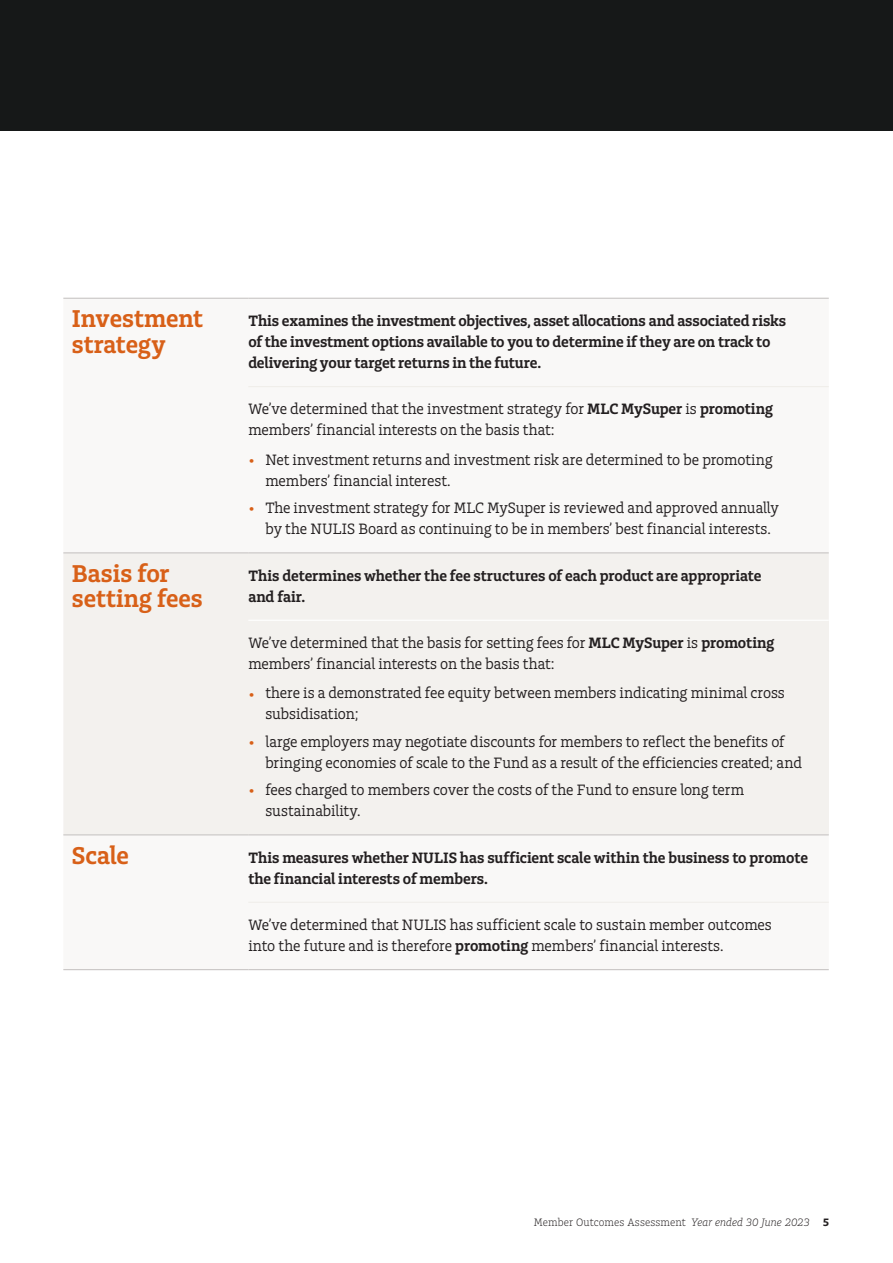
<style>
.page{position:relative;width:893px;height:1263px;background:#fff}
.page>*{position:absolute;margin:0;border:0;box-sizing:border-box;transform-origin:0 0}
.t1{font:25.5px/25.5px "Charlie Std Sm Bld";color:#d86018}
.t2{font:15.75px/21px "Charlie Std";letter-spacing:-.005em;color:#231f20}
.t3{font:15.75px/21px "Charlie Std Sm Bld";letter-spacing:-.005em;color:#231f20}
.t4{font:300 11.25px "Charlie Std";letter-spacing:.01em;color:#231f20}
.s1{font-family:"Charlie Std Sm Bld"}
.s2{font-size:18px;color:#d86018}
.s3{font-style:italic}
.s4{font-family:"Charlie Std Bld";font-weight:400}
</style>
<div class="page">
<div style="left:0;top:0;width:893px;height:131px;background:#161818"></div>
<div style="left:63px;top:553px;width:766px;height:281px;background:#f3f1ee"></div>
<div style="left:248px;top:620px;width:581px;height:215px;background:#f3f1ee"></div>
<hr style="left:63px;top:552px;width:185px;height:1px;background:#c8c5c4">
<hr style="left:248px;top:552px;width:581px;height:1px;background:#c8c5c4">
<hr style="left:63px;top:834px;width:185px;height:1px;background:#c8c5c4">
<hr style="left:248px;top:620px;width:581px;height:1px;background:#fff">
<hr style="left:248px;top:834px;width:581px;height:1px;background:#c8c5c4">
<hr style="left:248px;top:902px;width:581px;height:1px;background:#f0eeea">
<hr style="left:63px;top:298px;width:185px;height:1px;background:#c8c5c4">
<hr style="left:248px;top:298px;width:581px;height:1px;background:#c8c5c4">
<hr style="left:63px;top:969px;width:185px;height:1px;background:#c8c5c4">
<hr style="left:248px;top:386px;width:581px;height:1px;background:#f0eeea">
<hr style="left:248px;top:969px;width:581px;height:1px;background:#c8c5c4">
<h1 class="t1" style="left:72px;top:305px;width:132px">Investment strategy</h1>
<p class="t3" style="left:248px;top:310px;width:539px">This examines the investment objectives, asset allocations and associated risks of the investment options available to you to determine if they are on track to delivering your target returns in the future.</p>
<p class="t2" style="left:248px;top:398px;width:526px">We’ve determined that the investment strategy for <span class="s1">MLC MySuper</span> is <span class="s1">promoting </span>members’ financial interests on the basis that:</p>
<p class="t2" style="left:265px;top:449px;width:509px;text-indent:-17px"><span class="s2">•</span> Net investment returns and investment risk are determined to be promoting members’ financial interest.</p>
<p class="t2" style="left:248px;top:497px;width:532px;text-align:center"><span class="s2">•</span> The investment strategy for MLC MySuper is reviewed and approved annually by the NULIS Board as continuing to be in members’ best financial interests.</p>
<h1 class="t1" style="left:72px;top:560px;width:132px">Basis for setting fees</h1>
<p class="t3" style="left:248px;top:564px;width:515px">This determines whether the fee structures of each product are appropriate and fair.</p>
<p class="t2" style="left:248px;top:632px;width:527px">We’ve determined that the basis for setting fees for <span class="s1">MLC MySuper</span> is <span class="s1">promoting </span>members’ financial interests on the basis that:</p>
<p class="t2" style="left:265px;top:682px;width:521px;text-indent:-17px"><span class="s2">•</span> there is a demonstrated fee equity between members indicating minimal cross subsidisation;</p>
<p class="t2" style="left:265px;top:731px;width:538px;text-indent:-17px"><span class="s2">•</span> large employers may negotiate discounts for members to reflect the benefits of bringing economies of scale to the Fund as a result of the efficiencies created; and</p>
<p class="t2" style="left:265px;top:779px;width:480px;text-indent:-17px"><span class="s2">•</span> fees charged to members cover the costs of the Fund to ensure long term sustainability.</p>
<h1 class="t1" style="left:72px;top:842px;width:59px">Scale</h1>
<p class="t3" style="left:248px;top:846px;width:561px">This measures whether NULIS has sufficient scale within the business to promote the financial interests of members.</p>
<p class="t2" style="left:248px;top:914px;width:525px">We’ve determined that NULIS has sufficient scale to sustain member outcomes into the future and is therefore <span class="s1">promoting</span> members’ financial interests.</p>
<p class="t4" style="left:534px;top:1215px;width:297px">Member Outcomes Assessment <span class="s3">Year ended 30 June 2023</span> <span class="s4">5</span></p>
</div>
